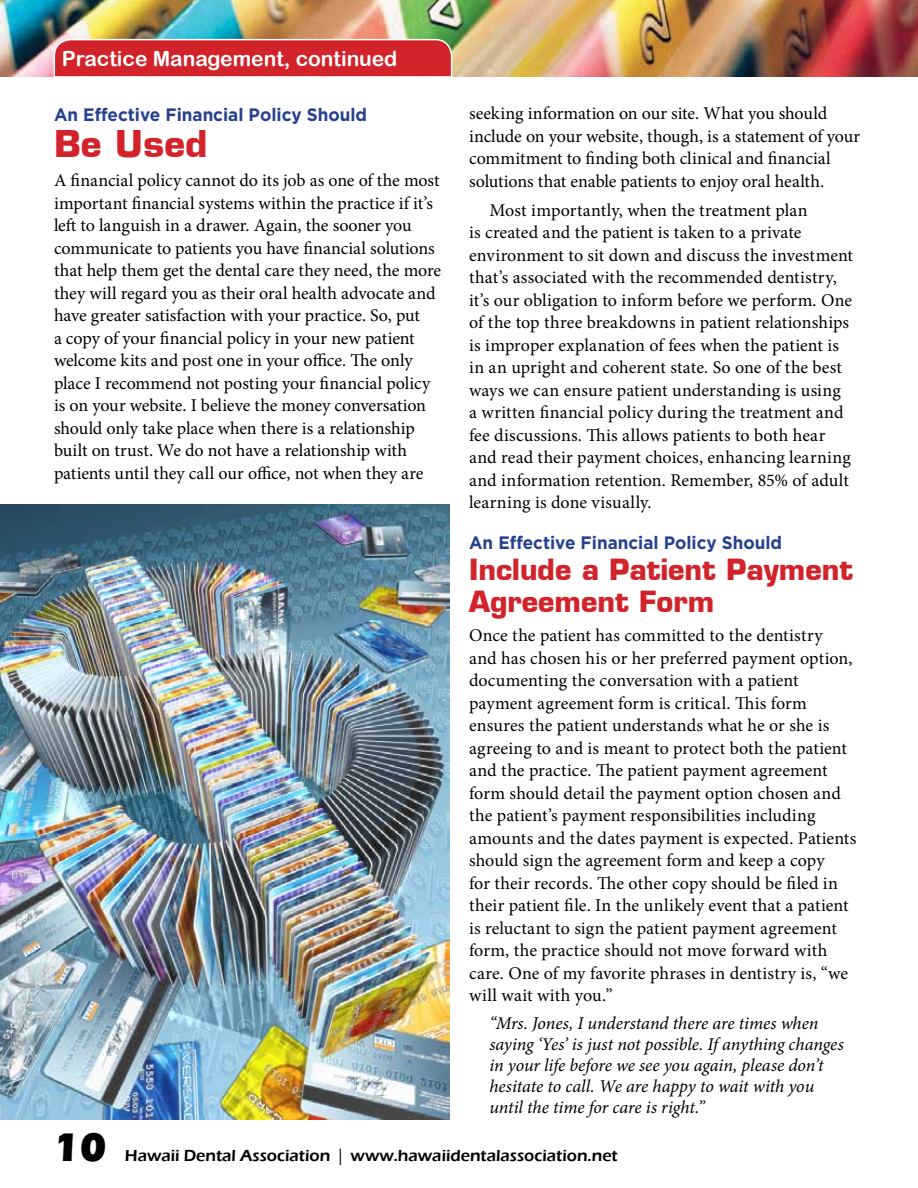
<style>
.page{position:relative;width:918px;height:1188px;background:#fff}
.page>*{position:absolute;margin:0;border:0;box-sizing:border-box;transform-origin:0 0}
.t1{font:700 42px "Eras IT Cby BT";color:#000}
.t2{font:700 36px "Eurostile";letter-spacing:.01em;color:#d2232a}
.t3{font:700 28.5px/31.5px "Eurostile";color:#d2232a}
.t4{font:21px "Arial Rounded MT Bold";color:#fff}
.t5{font:18px/22.5px "Minion Pro";color:#000}
.t6{font:italic 18px/21px "Minion Pro";letter-spacing:-.005em;color:#000}
.t7{font:700 18px "Gotham";color:#25408f;scale:.95 1}
.t8{font:600 16.5px "Eras ITC";color:#000}
.s1{font-family:"Myriad Pro";font-weight:400}
</style>
<div class="page">
<img style="left:0;top:505px;width:450px;height:614px">
<img style="left:0;top:0;width:918px;height:76px">
<svg style="left:53px;top:38px;width:400px;height:39px;background:#d3353a"></svg>
<p class="t4" style="left:62px;top:46px;width:337px">Practice Management, continued</p>
<p class="t7" style="left:54px;top:104px;width:331px">An Effective Financial Policy Should</p>
<h2 class="t2" style="left:54px;top:120px;width:155px">Be Used</h2>
<p class="t5" style="left:54px;top:169px;width:389px">A financial policy cannot do its job as one of the most important financial systems within the practice if it’s left to languish in a drawer. Again, the sooner you communicate to patients you have financial solutions that help them get the dental care they need, the more they will regard you as their oral health advocate and have greater satisfaction with your practice. So, put<br>a copy of your financial policy in your new patient welcome kits and post one in your office. The only place I recommend not posting your financial policy is on your website. I believe the money conversation should only take place when there is a relationship built on trust. We do not have a relationship with patients until they call our office, not when they are</p>
<p class="t5" style="left:469px;top:102px;width:393px">seeking information on our site. What you should include on your website, though, is a statement of your commitment to finding both clinical and financial solutions that enable patients to enjoy oral health.</p>
<p class="t5" style="left:469px;top:199px;width:386px;text-indent:20px">Most importantly, when the treatment plan<br>is created and the patient is taken to a private environment to sit down and discuss the investment that’s associated with the recommended dentistry, it’s our obligation to inform before we perform. One of the top three breakdowns in patient relationships is improper explanation of fees when the patient is in an upright and coherent state. So one of the best ways we can ensure patient understanding is using a written financial policy during the treatment and fee discussions. This allows patients to both hear and read their payment choices, enhancing learning and information retention. Remember, 85% of adult learning is done visually.</p>
<p class="t7" style="left:469px;top:532px;width:331px">An Effective Financial Policy Should</p>
<h3 class="t3" style="left:469px;top:554px;width:386px">Include a Patient Payment<br>Agreement Form</h3>
<p class="t5" style="left:469px;top:624px;width:389px">Once the patient has committed to the dentistry<br>and has chosen his or her preferred payment option, documenting the conversation with a patient payment agreement form is critical. This form ensures the patient understands what he or she is agreeing to and is meant to protect both the patient and the practice. The patient payment agreement form should detail the payment option chosen and the patient’s payment responsibilities including amounts and the dates payment is expected. Patients should sign the agreement form and keep a copy<br>for their records. The other copy should be filed in their patient file. In the unlikely event that a patient is reluctant to sign the patient payment agreement form, the practice should not move forward with care. One of my favorite phrases in dentistry is, “we will wait with you.”</p>
<p class="t6" style="left:489px;top:1013px;width:356px">“Mrs. Jones, I understand there are times when saying ‘Yes’ is just not possible. If anything changes in your life before we see you again, please don’t hesitate to call. We are happy to wait with you until the time for care is right.”</p>
<h1 class="t1" style="left:54px;top:1121px;width:54px">10</h1>
<p class="t8" style="left:125px;top:1146px;width:494px">Hawaii Dental Association <span class="s1">|</span> www.hawaiidentalassociation.net</p>
</div>
